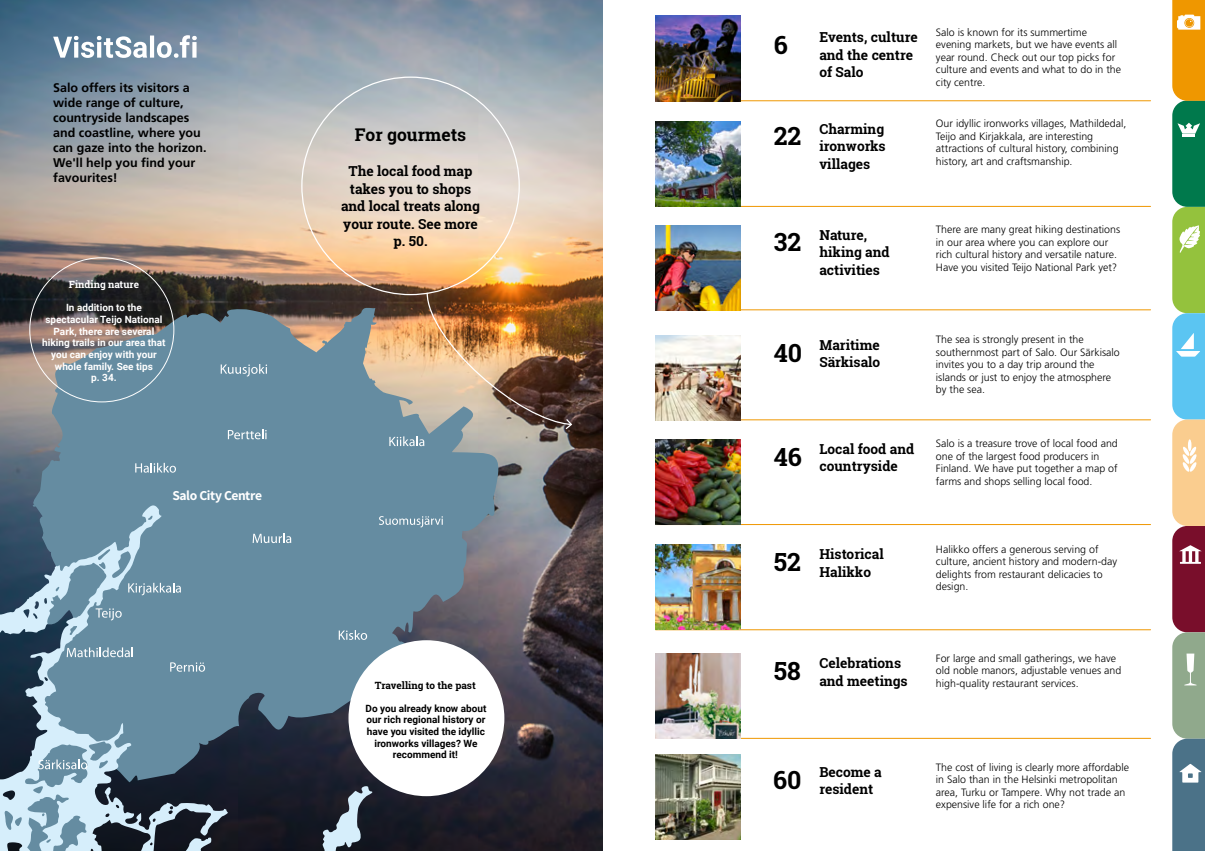
<style>
.page{position:relative;width:1205px;height:851px;background:#fff}
.page>*{position:absolute;margin:0;border:0;box-sizing:border-box;transform-origin:0 0}
.t1{font:700 25px "Roboto Slab";color:#000}
.t2{font:700 17.5px "Roboto Slab";color:#000}
.t3{font:700 13.75px/17.5px "Roboto Slab";color:#000}
.t4{font:700 13.62px "Assistant";letter-spacing:-.035em;color:#fff}
.t5{font:700 12.5px/15px "Frutiger LT Pro";color:#000}
.t6{font:300 10.62px/12.5px "Frutiger LT Std";color:#000}
.t7{font:700 10px/11.6px "Roboto";color:#fff;text-align:center}
.t8{font:700 10px/11.6px "Roboto";color:#000;text-align:center}
.t9{font:700 10px "Roboto Slab";color:#000}
.t10{font:700 10px "Roboto Slab";color:#fff}
</style>
<div class="page">
<img style="left:0;top:0;width:602px;height:850px">
<svg style="left:0;top:305px;width:506px;height:545px;background:#697e8a"></svg>
<svg style="left:0;top:505px;width:374px;height:345px;background:#5d798b"></svg>
<svg style="left:379px;top:516px;width:64px;height:11px"></svg>
<svg style="left:67px;top:647px;width:66px;height:10px"></svg>
<svg style="left:128px;top:582px;width:53px;height:13px"></svg>
<svg style="left:96px;top:608px;width:26px;height:12px"></svg>
<svg style="left:253px;top:533px;width:38px;height:10px"></svg>
<svg style="left:170px;top:662px;width:35px;height:9px"></svg>
<svg style="left:339px;top:630px;width:28px;height:9px"></svg>
<svg style="left:221px;top:364px;width:46px;height:12px"></svg>
<svg style="left:389px;top:436px;width:35px;height:10px"></svg>
<svg style="left:228px;top:429px;width:39px;height:10px"></svg>
<svg style="left:135px;top:463px;width:41px;height:9px"></svg>
<svg style="left:38px;top:759px;width:49px;height:10px"></svg>
<svg style="left:53px;top:35px;width:144px;height:23px"></svg>
<hr style="left:656px;top:100px;width:494px;height:1px;background:#ef9700">
<hr style="left:656px;top:206px;width:494px;height:1px;background:#ef9700">
<hr style="left:656px;top:309px;width:494px;height:1px;background:#ef9700">
<hr style="left:656px;top:524px;width:494px;height:1px;background:#ef9700">
<hr style="left:656px;top:629px;width:494px;height:1px;background:#ef9700">
<hr style="left:656px;top:419px;width:494px;height:1px;background:#ef9700">
<hr style="left:656px;top:738px;width:494px;height:1px;background:#ef9700">
<img style="left:426px;top:291px;width:147px;height:139px">
<div style="left:348px;top:640px;width:156px;height:156px;background:#fff;border-radius:50%"></div>
<svg style="left:1172px;top:0;width:33px;height:850px;background:#909b78"></svg>
<img style="left:655px;top:16px;width:85px;height:85px">
<img style="left:655px;top:122px;width:85px;height:85px">
<img style="left:655px;top:335px;width:85px;height:85px">
<img style="left:655px;top:544px;width:85px;height:85px">
<img style="left:655px;top:439px;width:85px;height:85px">
<img style="left:655px;top:653px;width:85px;height:85px">
<img style="left:655px;top:225px;width:85px;height:85px">
<img style="left:655px;top:754px;width:85px;height:85px">
<p class="t5" style="left:53px;top:80px;width:155px">Salo offers its visitors a wide range of culture, countryside landscapes and coastline, where you can gaze into the horizon.<br>We'll help you find your favourites!</p>
<p class="t10" style="left:69px;top:278px;width:72px">Finding nature</p>
<p class="t7" style="left:42px;top:302px;width:125px">In addition to the spectacular Teijo National<br>Park, there are several hiking trails in our area that you can enjoy with your whole family. See tips<br>p. 34.</p>
<p class="t4" style="left:173px;top:486px;width:91px">Salo City Centre</p>
<h2 class="t2" style="left:355px;top:123px;width:113px">For gourmets</h2>
<p class="t3" style="left:341px;top:162px;width:140px;text-align:center">The local food map takes you to shops and local treats along your route. See more p. 50.</p>
<p class="t9" style="left:375px;top:678px;width:102px">Travelling to the past</p>
<p class="t8" style="left:365px;top:702px;width:122px">Do you already know about our rich regional history or have you visited the idyllic ironworks villages? We recommend it!</p>
<h1 class="t1" style="left:774px;top:28px;width:15px">6</h1>
<h1 class="t1" style="left:774px;top:119px;width:29px">22</h1>
<p class="t3" style="left:819px;top:28px;width:100px">Events, culture and the centre of Salo</p>
<p class="t3" style="left:819px;top:120px;width:68px;text-align:justify">Charming ironworks villages</p>
<p class="t6" style="left:936px;top:26px;width:187px">Salo is known for its summertime evening markets, but we have events all year round. Check out our top picks for culture and events and what to do in the city centre.</p>
<p class="t6" style="left:936px;top:117px;width:192px">Our idyllic ironworks villages, Mathildedal, Teijo and Kirjakkala, are interesting attractions of cultural history, combining history, art and craftsmanship.</p>
<h1 class="t1" style="left:774px;top:225px;width:29px">32</h1>
<p class="t3" style="left:819px;top:225px;width:72px">Nature, hiking and activities</p>
<p class="t6" style="left:936px;top:223px;width:186px">There are many great hiking destinations in our area where you can explore our rich cultural history and versatile nature.<br>Have you visited Teijo National Park yet?</p>
<h1 class="t1" style="left:774px;top:335px;width:30px">40</h1>
<p class="t3" style="left:819px;top:336px;width:62px">Maritime<br>Särkisalo</p>
<h1 class="t1" style="left:774px;top:439px;width:30px">46</h1>
<p class="t3" style="left:819px;top:440px;width:96px">Local food and countryside</p>
<p class="t6" style="left:936px;top:333px;width:185px">The sea is strongly present in the southernmost part of Salo. Our Särkisalo invites you to a day trip around the islands or just to enjoy the atmosphere by the sea.</p>
<p class="t6" style="left:936px;top:437px;width:183px">Salo is a treasure trove of local food and one of the largest food producers in Finland. We have put together a map of farms and shops selling local food.</p>
<h1 class="t1" style="left:774px;top:544px;width:29px">52</h1>
<p class="t3" style="left:819px;top:545px;width:66px">Historical<br>Halikko</p>
<p class="t6" style="left:936px;top:543px;width:183px">Halikko offers a generous serving of culture, ancient history and modern-day delights from restaurant delicacies to design.</p>
<h1 class="t1" style="left:774px;top:653px;width:28px">58</h1>
<p class="t3" style="left:819px;top:654px;width:90px">Celebrations and meetings</p>
<p class="t6" style="left:936px;top:651px;width:187px">For large and small gatherings, we have old noble manors, adjustable venues and high-quality restaurant services.</p>
<h1 class="t1" style="left:773px;top:762px;width:30px">60</h1>
<p class="t3" style="left:819px;top:763px;width:64px">Become a resident</p>
<p class="t6" style="left:936px;top:760px;width:195px">The cost of living is clearly more affordable in Salo than in the Helsinki metropolitan area, Turku or Tampere. Why not trade an expensive life for a rich one?</p>
</div>
